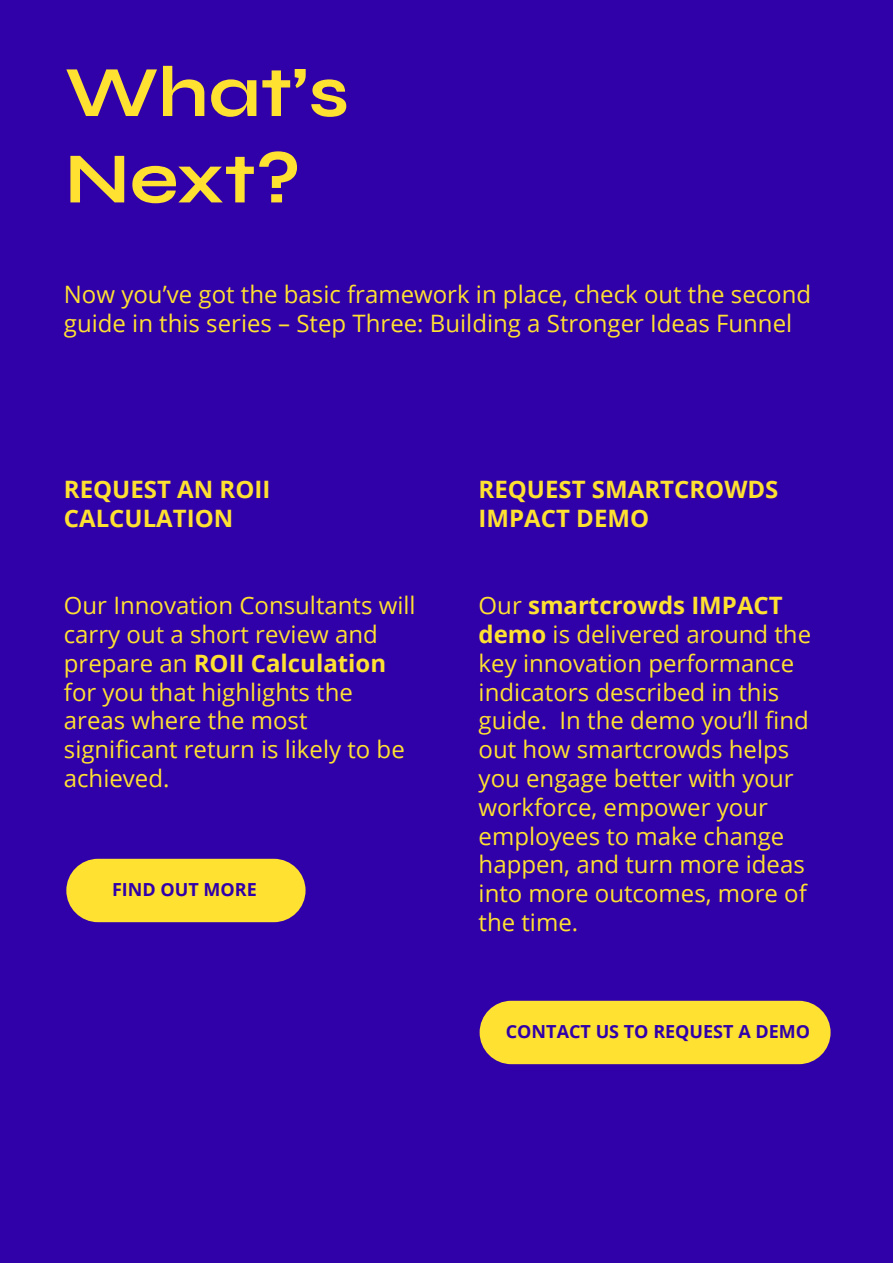
<style>
.page{position:relative;width:893px;height:1263px;background:#fff}
.page>*{position:absolute;margin:0;border:0;box-sizing:border-box;transform-origin:0 0}
.t1{font:700 72px/86.4px "Syne";color:#ffe131}
.t2{font:24px/28.8px "Open Sans";color:#ffe131}
.t3{font:700 24px/28.8px "Open Sans";color:#ffe131}
.t4{font:700 18px "Open Sans";color:#3000a9}
.s1{font-weight:700}
</style>
<div class="page">
<div style="left:0;top:0;width:893px;height:1262px;background:#3000a9"></div>
<div style="left:66px;top:859px;width:240px;height:63px;background:#ffe131;border-radius:32px"></div>
<div style="left:480px;top:1001px;width:351px;height:63px;background:#ffe131;border-radius:32px"></div>
<h1 class="t1" style="left:65px;top:48px;width:286px">What’s<br>Next?</h1>
<p class="t2" style="left:64px;top:280px;width:749px">Now you’ve got the basic framework in place, check out the second guide in this series – Step Three: Building a Stronger Ideas Funnel</p>
<p class="t3" style="left:64px;top:474px;width:208px">REQUEST AN ROII<br>CALCULATION</p>
<p class="t2" style="left:64px;top:590px;width:353px">Our Innovation Consultants will carry out a short review and prepare an <span class="s1">ROII Calculation </span>for you that highlights the areas where the most significant return is likely to be achieved.</p>
<p class="t4" style="left:112px;top:877px;width:146px">FIND OUT MORE</p>
<p class="t3" style="left:479px;top:474px;width:301px">REQUEST SMARTCROWDS<br>IMPACT DEMO</p>
<p class="t2" style="left:479px;top:590px;width:334px">Our <span class="s1">smartcrowds IMPACT demo</span> is delivered around the key innovation performance indicators described in this guide. In the demo you’ll find out how smartcrowds helps you engage better with your workforce, empower your employees to make change happen, and turn more ideas into more outcomes, more of the time.</p>
<p class="t4" style="left:506px;top:1019px;width:306px">CONTACT US TO REQUEST A DEMO</p>
</div>
